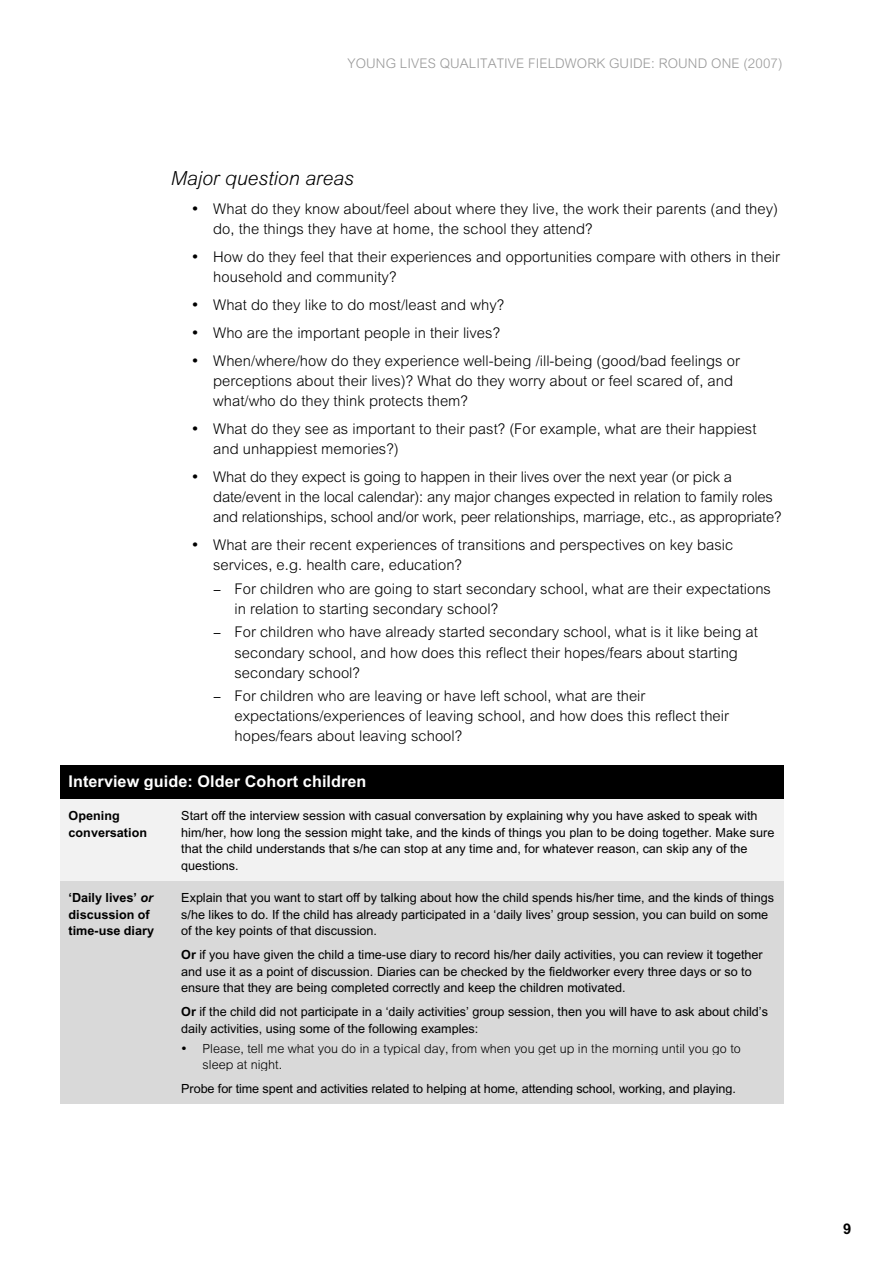
<style>
.page{position:relative;width:893px;height:1263px;background:#fff}
.page>*{position:absolute;margin:0;border:0;box-sizing:border-box;transform-origin:0 0}
.t1{font:italic 300 19.5px "Arial";color:#000}
.t2{font:700 16.2px "Arial";letter-spacing:.005em;color:#fff}
.t3{font:300 14.7px/20.1px "Arial";color:#000}
.t4{font:700 14.7px "Arial";color:#000}
.t5{font:300 13.35px "Arial";letter-spacing:.01em;color:#999}
.t6{font:12.6px/16.5px "Arial";color:#000}
.t7{font:300 12.6px/16.2px "Arial";color:#000}
.t8{font:700 12.6px/16.4px "Arial";color:#000}
.s1{font-style:italic}
.s2{font-weight:700}
</style>
<div class="page">
<div style="left:60px;top:765px;width:723px;height:25px;background:#000"></div>
<div style="left:60px;top:790px;width:723px;height:9px;background:#000"></div>
<div style="left:60px;top:799px;width:113px;height:82px;background:#f2f2f2"></div>
<div style="left:173px;top:799px;width:610px;height:24px;background:#f2f2f2"></div>
<div style="left:173px;top:823px;width:610px;height:16px;background:#f2f2f2"></div>
<div style="left:173px;top:839px;width:610px;height:17px;background:#f2f2f2"></div>
<div style="left:173px;top:856px;width:610px;height:16px;background:#f2f2f2"></div>
<div style="left:60px;top:872px;width:723px;height:9px;background:#f2f2f2"></div>
<div style="left:60px;top:881px;width:113px;height:223px;background:#d9d9d9"></div>
<div style="left:173px;top:881px;width:610px;height:24px;background:#d9d9d9"></div>
<div style="left:173px;top:905px;width:610px;height:16px;background:#d9d9d9"></div>
<div style="left:173px;top:921px;width:610px;height:17px;background:#d9d9d9"></div>
<div style="left:173px;top:938px;width:610px;height:24px;background:#d9d9d9"></div>
<div style="left:173px;top:962px;width:610px;height:16px;background:#d9d9d9"></div>
<div style="left:173px;top:978px;width:610px;height:17px;background:#d9d9d9"></div>
<div style="left:173px;top:995px;width:610px;height:24px;background:#d9d9d9"></div>
<div style="left:173px;top:1019px;width:610px;height:16px;background:#d9d9d9"></div>
<div style="left:173px;top:1035px;width:610px;height:20px;background:#d9d9d9"></div>
<div style="left:173px;top:1055px;width:610px;height:16px;background:#d9d9d9"></div>
<div style="left:173px;top:1071px;width:610px;height:24px;background:#d9d9d9"></div>
<div style="left:60px;top:1095px;width:723px;height:9px;background:#d9d9d9"></div>
<p class="t5" style="left:347px;top:59px;width:436px">YOUNG LIVES QUALITATIVE FIELDWORK GUIDE: ROUND ONE (2007)</p>
<h1 class="t1" style="left:171px;top:171px;width:185px">Major question areas</h1>
<p class="t3" style="left:213px;top:200px;width:566px;text-indent:-21px">• What do they know about/feel about where they live, the work their parents (and they) do, the things they have at home, the school they attend?</p>
<p class="t3" style="left:213px;top:248px;width:568px;text-indent:-21px">• How do they feel that their experiences and opportunities compare with others in their household and community?</p>
<p class="t3" style="left:192px;top:297px;width:314px">• What do they like to do most/least and why?</p>
<p class="t3" style="left:192px;top:324px;width:310px">• Who are the important people in their lives?</p>
<p class="t3" style="left:213px;top:352px;width:528px;text-indent:-21px">• When/where/how do they experience well-being /ill-being (good/bad feelings or perceptions about their lives)? What do they worry about or feel scared of, and what/who do they think protects them?</p>
<p class="t3" style="left:213px;top:420px;width:545px;line-height:20.5px;text-indent:-21px">• What do they see as important to their past? (For example, what are their happiest and unhappiest memories?)</p>
<p class="t3" style="left:213px;top:468px;width:570px;text-indent:-21px">• What do they expect is going to happen in their lives over the next year (or pick a date/event in the local calendar): any major changes expected in relation to family roles and relationships, school and/or work, peer relationships, marriage, etc., as appropriate?</p>
<p class="t3" style="left:213px;top:536px;width:522px;text-indent:-21px">• What are their recent experiences of transitions and perspectives on key basic services, e.g. health care, education?</p>
<p class="t3" style="left:234px;top:580px;width:538px;text-indent:-21px">− For children who are going to start secondary school, what are their expectations in relation to starting secondary school?</p>
<p class="t3" style="left:234px;top:623px;width:525px;text-indent:-21px">− For children who have already started secondary school, what is it like being at secondary school, and how does this reflect their hopes/fears about starting secondary school?</p>
<p class="t3" style="left:234px;top:687px;width:496px;text-indent:-21px">− For children who are leaving or have left school, what are their expectations/experiences of leaving school, and how does this reflect their hopes/fears about leaving school?</p>
<p class="t2" style="left:69px;top:775px;width:299px">Interview guide: Older Cohort children</p>
<p class="t8" style="left:69px;top:809px;width:80px">Opening conversation</p>
<p class="t6" style="left:181px;top:809px;width:594px">Start off the interview session with casual conversation by explaining why you have asked to speak with him/her, how long the session might take, and the kinds of things you plan to be doing together. Make sure that the child understands that s/he can stop at any time and, for whatever reason, can skip any of the questions.</p>
<p class="t8" style="left:69px;top:891px;width:87px">‘Daily lives’ <span class="s1">or </span>discussion of time-use diary</p>
<p class="t6" style="left:181px;top:891px;width:594px">Explain that you want to start off by talking about how the child spends his/her time, and the kinds of things s/he likes to do. If the child has already participated in a ‘daily lives’ group session, you can build on some of the key points of that discussion.</p>
<p class="t6" style="left:181px;top:948px;width:583px"><span class="s2">Or</span> if you have given the child a time-use diary to record his/her daily activities, you can review it together and use it as a point of discussion. Diaries can be checked by the fieldworker every three days or so to ensure that they are being completed correctly and keep the children motivated.</p>
<p class="t6" style="left:181px;top:1004px;width:588px"><span class="s2">Or</span> if the child did not participate in a ‘daily activities’ group session, then you will have to ask about child’s daily activities, using some of the following examples:</p>
<p class="t7" style="left:203px;top:1041px;width:540px;text-indent:-21px">• Please, tell me what you do in a typical day, from when you get up in the morning until you go to sleep at night.</p>
<p class="t6" style="left:181px;top:1081px;width:556px">Probe for time spent and activities related to helping at home, attending school, working, and playing.</p>
<p class="t4" style="left:843px;top:1224px;width:10px">9</p>
</div>
